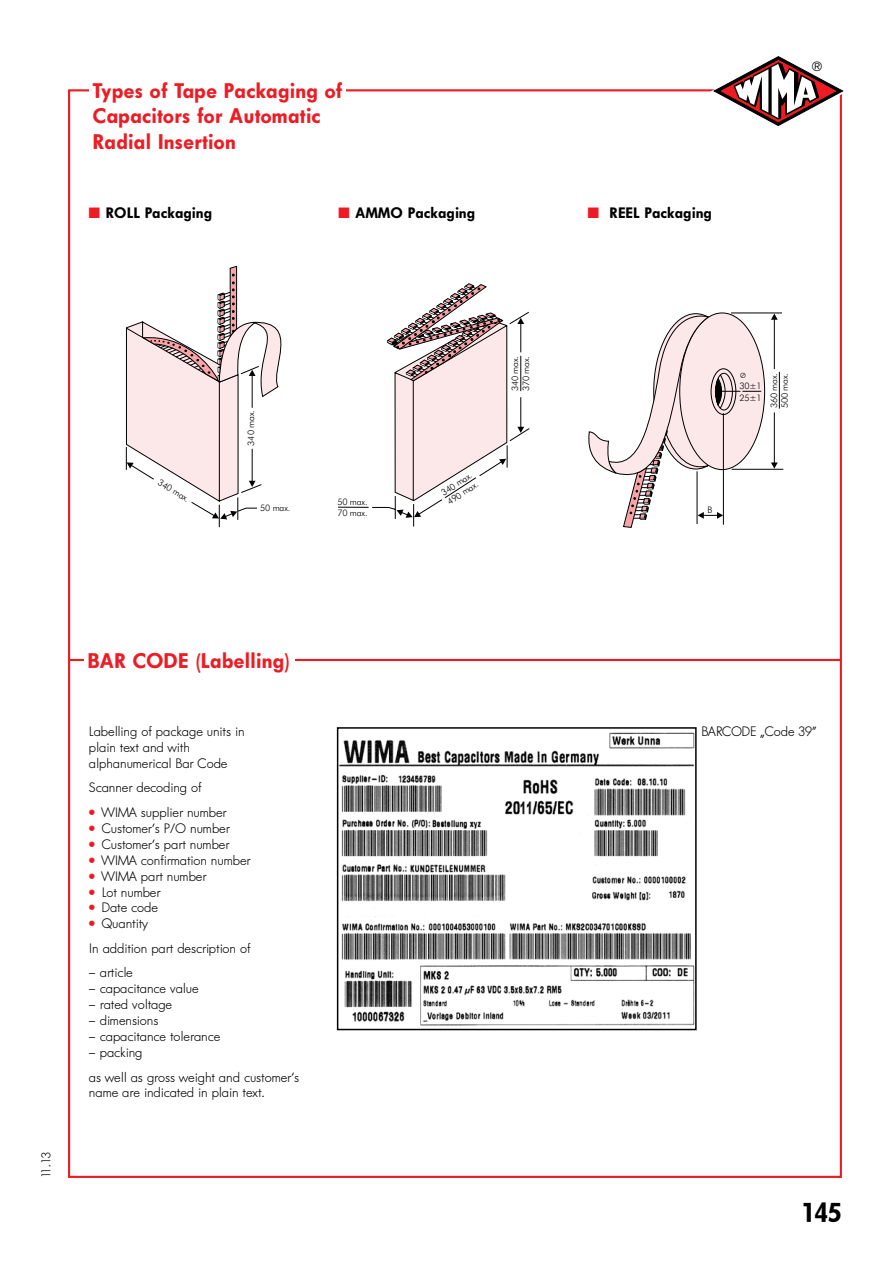
<style>
.page{position:relative;width:893px;height:1263px;background:#fff}
.page>*{position:absolute;margin:0;border:0;box-sizing:border-box;transform-origin:0 0}
.t1{font:27.15px "Fut Hea";color:#000}
.t2{font:21px/25.5px "Fut Hea";letter-spacing:.03em;color:#ed1c24}
.t3{font:15px "Fut Hea";letter-spacing:.03em;color:#000}
.t4{font:13.5px/15.9px "Fut Lig";letter-spacing:.03em;color:#000}
.t5{font:13.5px "Spe Pif";color:#000}
.t6{font:12.75px "Fut Lig";color:#000}
.t7{font:300 9px/10.8px "Futura BT";letter-spacing:-.02em;color:#000}
.s1{font-family:"Spe Pif";color:#ed1c24}
.s2{font-family:"Star Math";font-weight:400}
</style>
<div class="page">
<svg style="left:710px;top:56px;width:134px;height:73px"></svg>
<hr style="left:68px;top:659px;width:774px;height:2px;background:#ed1c24">
<div style="left:84px;top:638px;width:211px;height:44px;background:#fff"></div>
<svg style="left:338px;top:283px;width:192px;height:244px"></svg>
<svg style="left:125px;top:266px;width:157px;height:261px"></svg>
<img style="left:340px;top:732px;width:354px;height:294px">
<div style="left:337px;top:727px;width:360px;height:303px;border:2px solid #000"></div>
<svg style="left:588px;top:312px;width:196px;height:216px"></svg>
<h2 class="t2" style="left:93px;top:78px;width:251px">Types of Tape Packaging of<br>Capacitors for Automatic<br>Radial Insertion</h2>
<p class="t3" style="left:89px;top:204px;width:124px"><span class="s1">˜</span> ROLL Packaging</p>
<p class="t3" style="left:339px;top:204px;width:138px"><span class="s1">˜</span> AMMO Packaging</p>
<p class="t3" style="left:588px;top:204px;width:125px"><span class="s1">˜</span> REEL Packaging</p>
<p class="t5" style="left:812px;top:58px;width:11px">D</p>
<p class="t7" style="left:162px;top:477px;width:37px;rotate:31deg">340 max.</p>
<p class="t7" style="left:246px;top:445px;width:37px;rotate:-90deg">340 max.</p>
<p class="t7" style="left:260px;top:502px;width:32px">50 max.</p>
<p class="t7" style="left:337px;top:497px;width:32px">50 max.<br>70 max.</p>
<p class="t6" style="left:38px;top:1178px;width:27px;rotate:-90deg">11.13</p>
<h2 class="t2" style="left:88px;top:648px;width:203px">BAR CODE (Labelling)</h2>
<p class="t4" style="left:89px;top:723px;width:157px">Labelling of package units in plain text and with alphanumerical Bar Code</p>
<p class="t4" style="left:89px;top:775px;width:139px;line-height:24.5px">Scanner decoding of<br><span class="s1">„</span> WIMA supplier number</p>
<p class="t4" style="left:89px;top:820px;width:163px"><span class="s1">„</span> Customer‘s P/O number<br><span class="s1">„</span> Customer‘s part number<br><span class="s1">„</span> WIMA confirmation number <span class="s1">„</span> WIMA part number<br><span class="s1">„</span> Lot number<br><span class="s1">„</span> Date code<br><span class="s1">„</span> Quantity</p>
<p class="t4" style="left:89px;top:940px;width:163px">In addition part description of</p>
<p class="t4" style="left:89px;top:964px;width:45px">– article</p>
<p class="t4" style="left:89px;top:980px;width:111px">– capacitance value</p>
<p class="t4" style="left:89px;top:996px;width:84px">– rated voltage</p>
<p class="t4" style="left:89px;top:1012px;width:71px">– dimensions</p>
<p class="t4" style="left:89px;top:1028px;width:132px">– capacitance tolerance</p>
<p class="t4" style="left:89px;top:1040px;width:211px;line-height:24.5px">– packing<br>as well as gross weight and customer‘s</p>
<p class="t4" style="left:89px;top:1084px;width:177px">name are indicated in plain text.</p>
<p class="t7" style="left:510px;top:391px;width:37px;rotate:-90deg">340 max.<br>370 max.</p>
<p class="t7" style="left:439px;top:489px;width:37px;rotate:-34deg">340 max.<br>490 max.</p>
<p class="t7" style="left:739px;top:380px;width:24px;line-height:11.6px">30<span class="s2">±</span>1<br>25<span class="s2">±</span>1</p>
<p class="t7" style="left:768px;top:408px;width:37px;rotate:-90deg">360 max.<br>500 max.</p>
<p class="t7" style="left:708px;top:504px;width:6px">B</p>
<p class="t4" style="left:702px;top:723px;width:116px">BARCODE „Code 39”</p>
<h1 class="t1" style="left:802px;top:1197px;width:42px">145</h1>
</div>
